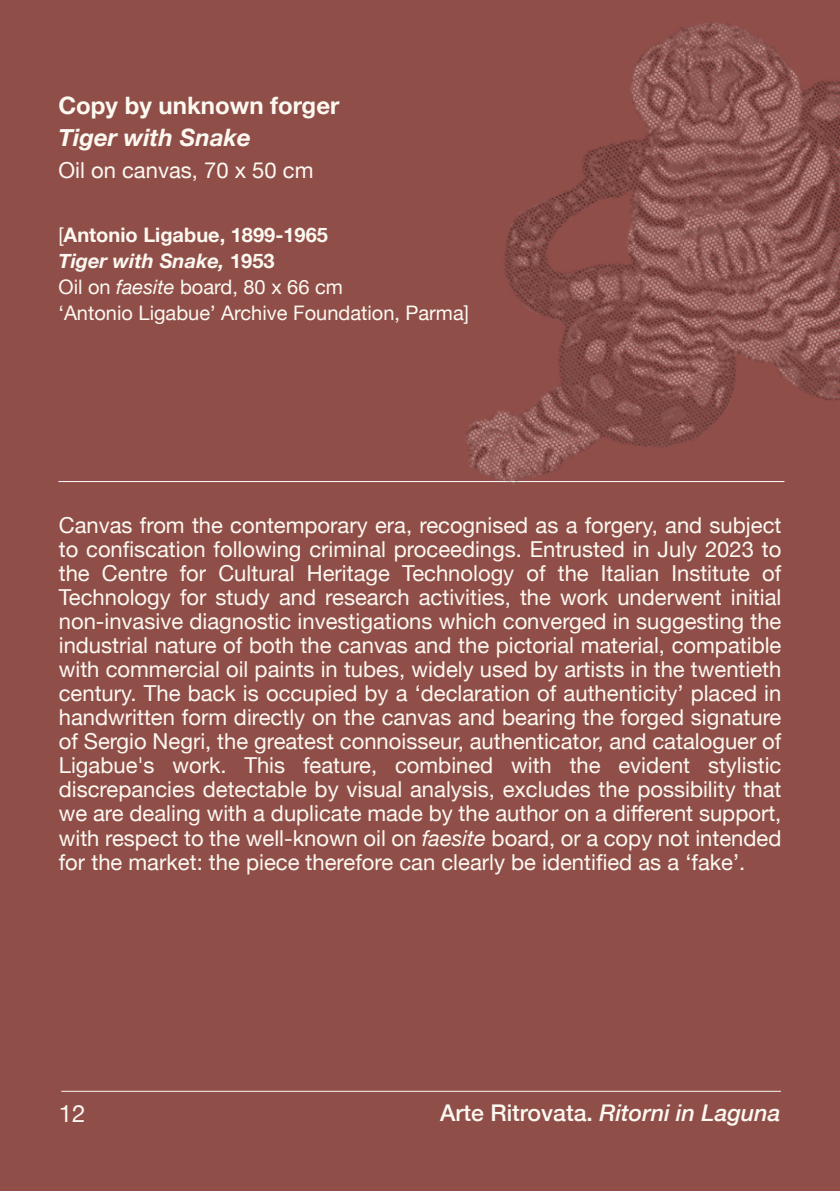
<style>
.page{position:relative;width:840px;height:1191px;background:#fff}
.page>*{position:absolute;margin:0;border:0;box-sizing:border-box;transform-origin:0 0}
.t1{font:700 24px "Helvetica Neue";color:#fcf9f1}
.t2{font:italic 700 24px "Helvetica Neue";color:#fcf9f1}
.t3{font:24px "Helvetica Neue";color:#fcf9f1}
.t4{font:italic 500 23px "Helvetica Neue";color:#fcf9f1}
.t5{font:22px/24px "Helvetica Neue";color:#fcf9f1;text-align:justify}
.t6{font:20px/26px "Helvetica Neue";color:#fcf9f1}
.s1{font-weight:700}
.s2{font-weight:700;font-style:italic}
.s3{font-style:italic}
.s4{font-style:normal}
</style>
<div class="page">
<div style="left:0;top:0;width:839px;height:1191px;background:#904e49"></div>
<hr style="left:61px;top:1090px;width:719px;height:1px;background:#f7f6f0">
<hr style="left:58px;top:481px;width:726px;height:1px;background:#fff">
<img style="left:466px;top:22px;width:373px;height:462px">
<p class="t1" style="left:58px;top:90px;width:282px">Copy by unknown forger</p>
<p class="t2" style="left:58px;top:122px;width:194px">Tiger with Snake</p>
<p class="t5" style="left:58px;top:158px;width:256px">Oil on canvas, 70 x 50 cm</p>
<p class="t6" style="left:58px;top:221px;width:412px">[<span class="s1">Antonio Ligabue, 1899-1965<br></span><span class="s2">Tiger with Snake,</span> <span class="s1">1953<br></span>Oil on <span class="s3">faesite</span> board, 80 x 66 cm<br>‘Antonio Ligabue’ Archive Foundation, Parma]</p>
<p class="t5" style="left:59px;top:513px;width:723px">Canvas from the contemporary era, recognised as a forgery, and subject to confiscation following criminal proceedings. Entrusted in July 2023 to the Centre for Cultural Heritage Technology of the Italian Institute of Technology for study and research activities, the work underwent initial non-invasive diagnostic investigations which converged in suggesting the industrial nature of both the canvas and the pictorial material, compatible with commercial oil paints in tubes, widely used by artists in the twentieth century. The back is occupied by a ‘declaration of authenticity’ placed in handwritten form directly on the canvas and bearing the forged signature of Sergio Negri, the greatest connoisseur, authenticator, and cataloguer of Ligabue's work. This feature, combined with the evident stylistic discrepancies detectable by visual analysis, excludes the possibility that we are dealing with a duplicate made by the author on a different support, with respect to the well-known oil on <span class="s3">faesite</span> board, or a copy not intended for the market: the piece therefore can clearly be identified as a ‘fake’.</p>
<p class="t3" style="left:59px;top:1099px;width:28px">12</p>
<p class="t4" style="left:440px;top:1098px;width:342px"><span class="s4">Arte Ritrovata.</span> Ritorni in Laguna</p>
</div>
